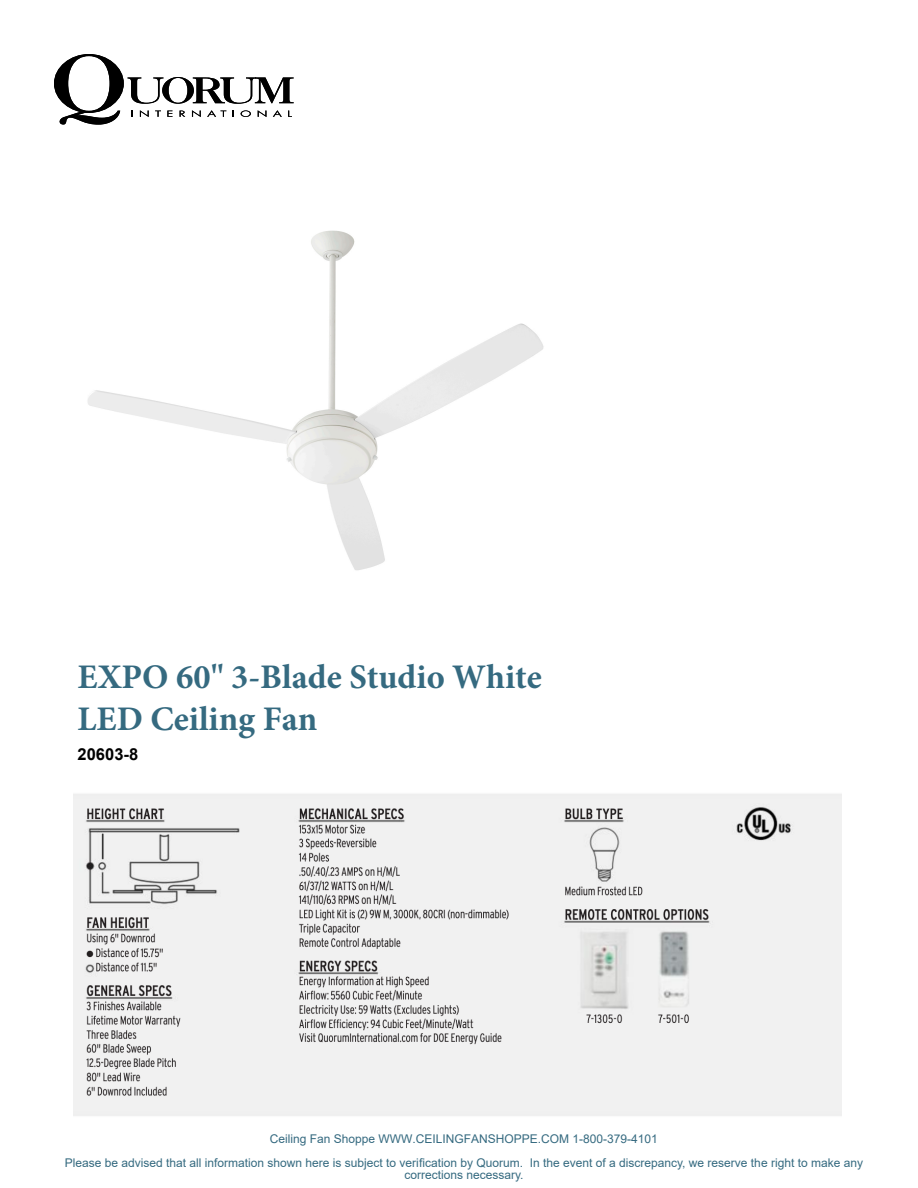
<style>
.page{position:relative;width:918px;height:1188px;background:#fff}
.page>*{position:absolute;margin:0;border:0;box-sizing:border-box;transform-origin:0 0}
.t1{font:700 34.5px/41.8px "Minion Pro";color:#356a80}
.t2{font:700 16.5px "Arial";color:#000}
.t3{font:12px/24px "Arial";color:#356a80;text-align:center}
</style>
<div class="page">
<svg style="left:54px;top:54px;width:240px;height:71px"></svg>
<img style="left:88px;top:230px;width:456px;height:341px">
<img style="left:73px;top:794px;width:768px;height:322px">
<h1 class="t1" style="left:78px;top:656px;width:466px">EXPO 60" 3-Blade Studio White<br>LED Ceiling Fan</h1>
<h2 class="t2" style="left:78px;top:743px;width:62px">20603-8</h2>
<p class="t3" style="left:65px;top:1127px;width:800px">Ceiling Fan Shoppe WWW.CEILINGFANSHOPPE.COM 1-800-379-4101<br>Please be advised that all information shown here is subject to verification by Quorum. In the event of a discrepancy, we reserve the right to make any</p>
<p class="t3" style="left:404px;top:1163px;width:121px">corrections necessary.</p>
</div>
